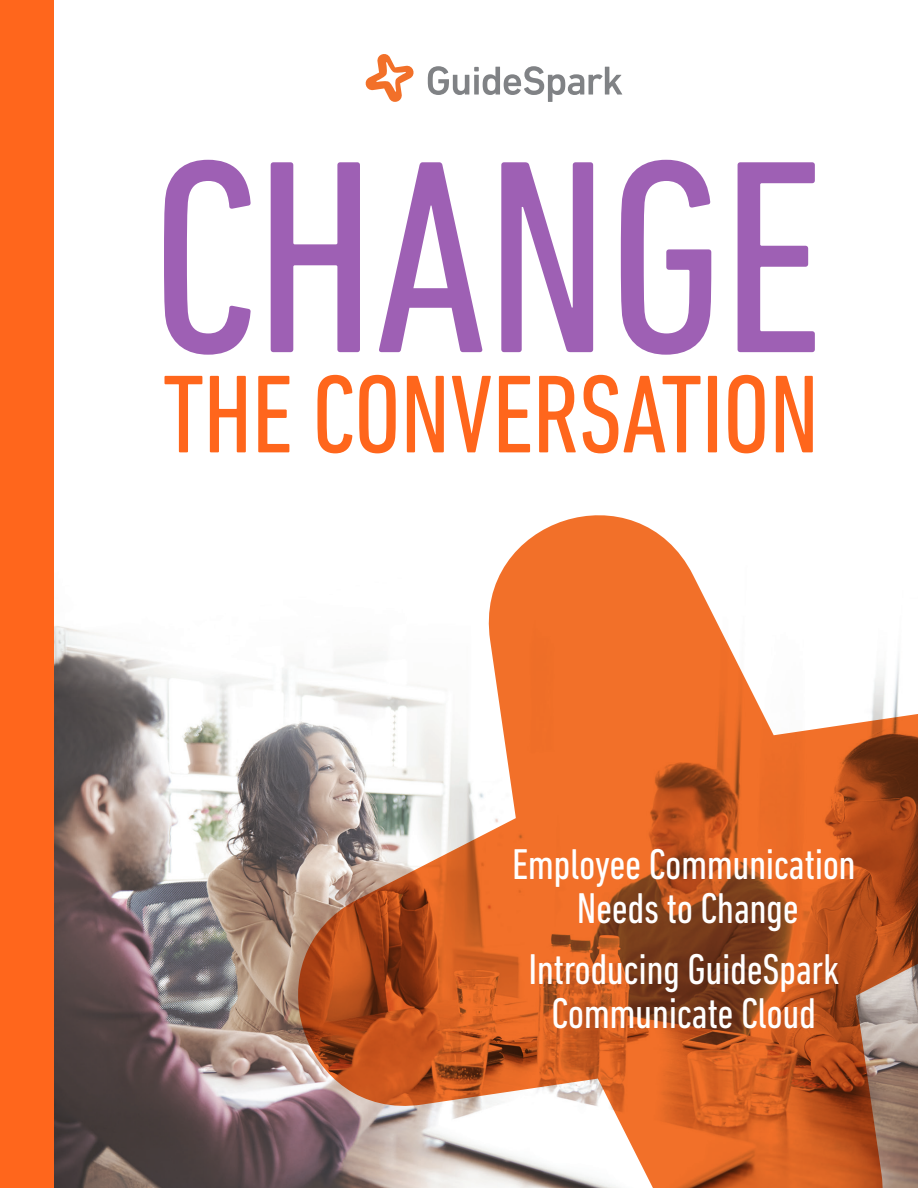
<style>
.page{position:relative;width:918px;height:1188px;background:#fff}
.page>*{position:absolute;margin:0;border:0;box-sizing:border-box;transform-origin:0 0}
.H1_headers{font:condensed 279.3px "DIN Next LT Pro";letter-spacing:-.01em;color:#9e60b4}
.H1_headers-2{font:condensed 112.5px "DIN Next LT Pro";letter-spacing:-.01em;color:#ff661c}
.H1_headers-3{font:condensed 43.8px/43.8px "DIN Next LT Pro";letter-spacing:-.01em;color:#fff;text-align:center}
</style>
<div class="page">
<img style="left:54px;top:77px;width:569px;height:1111px">
<svg style="left:297px;top:514px;width:621px;height:674px"></svg>
<svg style="left:363px;top:54px;width:54px;height:51px"></svg>
<svg style="left:428px;top:66px;width:194px;height:36px"></svg>
<div style="left:0;top:0;width:54px;height:1188px;background:#ff661c"></div>
<p class="H1_headers" style="left:150px;top:100px;width:674px">CHANGE</p>
<p class="H1_headers-2" style="left:163px;top:351px;width:658px">THE CONVERSATION</p>
<p class="H1_headers-3" style="left:512px;top:842px;width:345px">Employee Communication<br>Needs to Change</p>
<p class="H1_headers-3" style="left:528px;top:947px;width:313px">Introducing GuideSpark<br>Communicate Cloud</p>
</div>
